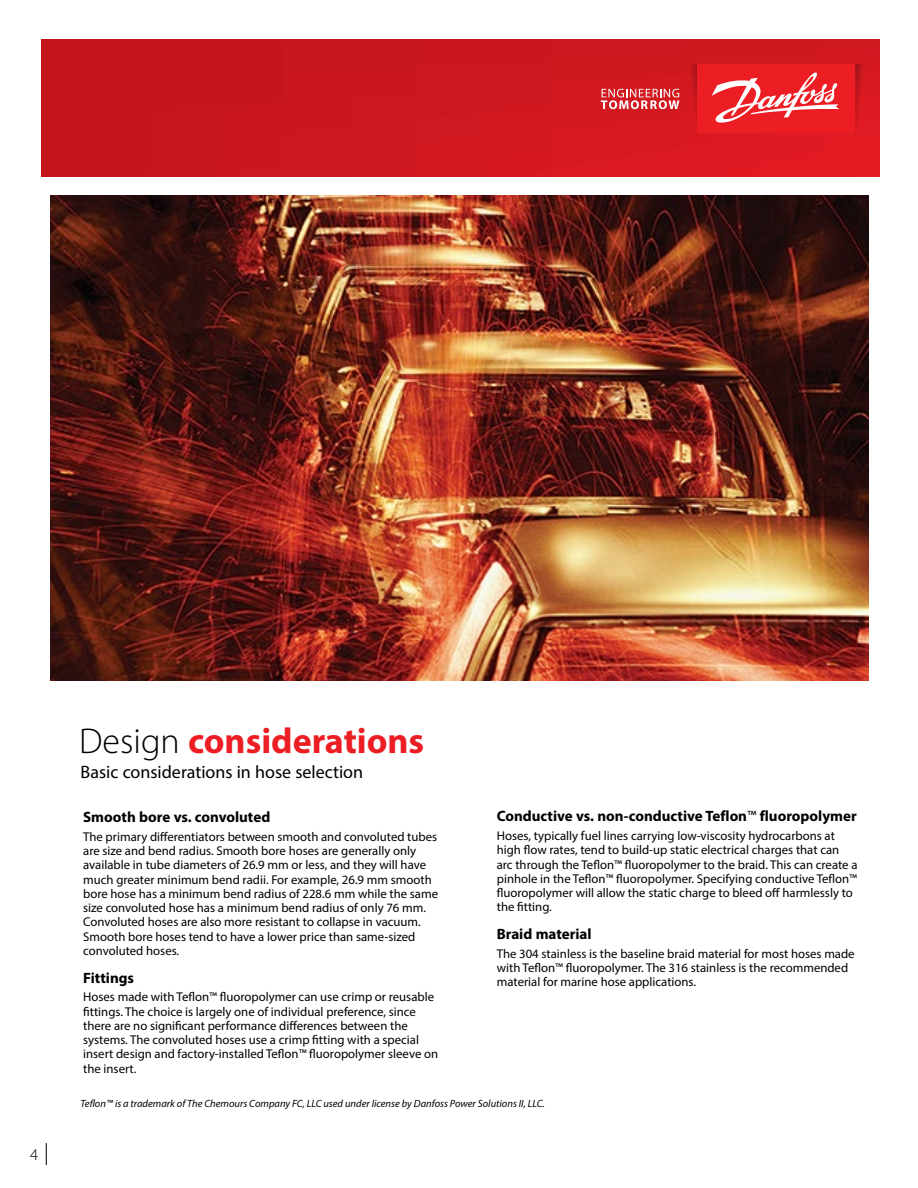
<style>
.page{position:relative;width:918px;height:1188px;background:#fff}
.page>*{position:absolute;margin:0;border:0;box-sizing:border-box;transform-origin:0 0}
.t1{font:700 36px "Myriad Pro";color:#ed1d24}
.t2{font:18px "Myriad Pro";color:#000}
.t3{font:300 16.5px "Myriad Pro";color:#000}
.t4{font:700 15px "Myriad Pro";color:#000}
.t5{font:12.75px/14.2px "Myriad Pro";color:#000}
.t6{font:italic 10.5px "Myriad Pro";color:#000}
.s1{font-weight:300;color:#000}
.s2{font-weight:400}
</style>
<div class="page">
<img style="left:51px;top:195px;width:817px;height:485px">
<div style="left:42px;top:39px;width:837px;height:137px;background:linear-gradient(to right,#c1151b,#dc1a22)"></div>
<svg style="left:855px;top:64px;width:13px;height:69px"></svg>
<svg style="left:685px;top:64px;width:12px;height:69px"></svg>
<div style="left:697px;top:64px;width:158px;height:69px;background:#ed1d24"></div>
<svg style="left:601px;top:89px;width:78px;height:20px;background:#e16a6e"></svg>
<svg style="left:712px;top:72px;width:128px;height:51px"></svg>
<svg style="left:46px;top:1143px;width:1px;height:22px"></svg>
<p class="t3" style="left:30px;top:1145px;width:10px">4</p>
<h1 class="t1" style="left:79px;top:717px;width:347px"><span class="s1">Design</span> considerations</h1>
<h2 class="t2" style="left:81px;top:760px;width:284px">Basic considerations in hose selection</h2>
<p class="t4" style="left:83px;top:807px;width:189px">Smooth bore vs. convoluted</p>
<p class="t5" style="left:83px;top:829px;width:356px">The primary differentiators between smooth and convoluted tubes are size and bend radius. Smooth bore hoses are generally only available in tube diameters of 26.9 mm or less, and they will have much greater minimum bend radii. For example, 26.9 mm smooth bore hose has a minimum bend radius of 228.6 mm while the same size convoluted hose has a minimum bend radius of only 76 mm.<br>Convoluted hoses are also more resistant to collapse in vacuum.<br>Smooth bore hoses tend to have a lower price than same-sized convoluted hoses.</p>
<p class="t4" style="left:83px;top:968px;width:52px">Fittings</p>
<p class="t5" style="left:83px;top:990px;width:357px">Hoses made with Teflon™ fluoropolymer can use crimp or reusable fittings. The choice is largely one of individual preference, since there are no significant performance differences between the systems. The convoluted hoses use a crimp fitting with a special insert design and factory-installed Teflon™ fluoropolymer sleeve on the insert.</p>
<p class="t4" style="left:497px;top:806px;width:361px">Conductive vs. non-conductive Teflon<span class="s2">™</span> fluoropolymer</p>
<p class="t5" style="left:497px;top:828px;width:362px">Hoses, typically fuel lines carrying low-viscosity hydrocarbons at high flow rates, tend to build-up static electrical charges that can arc through the Teflon™ fluoropolymer to the braid. This can create a pinhole in the Teflon™ fluoropolymer. Specifying conductive Teflon™ fluoropolymer will allow the static charge to bleed off harmlessly to the fitting.</p>
<p class="t4" style="left:497px;top:924px;width:96px">Braid material</p>
<p class="t5" style="left:497px;top:946px;width:359px">The 304 stainless is the baseline braid material for most hoses made with Teflon™ fluoropolymer. The 316 stainless is the recommended material for marine hose applications.</p>
<p class="t6" style="left:81px;top:1097px;width:466px">Teflon™ is a trademark of The Chemours Company FC, LLC used under license by Danfoss Power Solutions II, LLC.</p>
</div>
